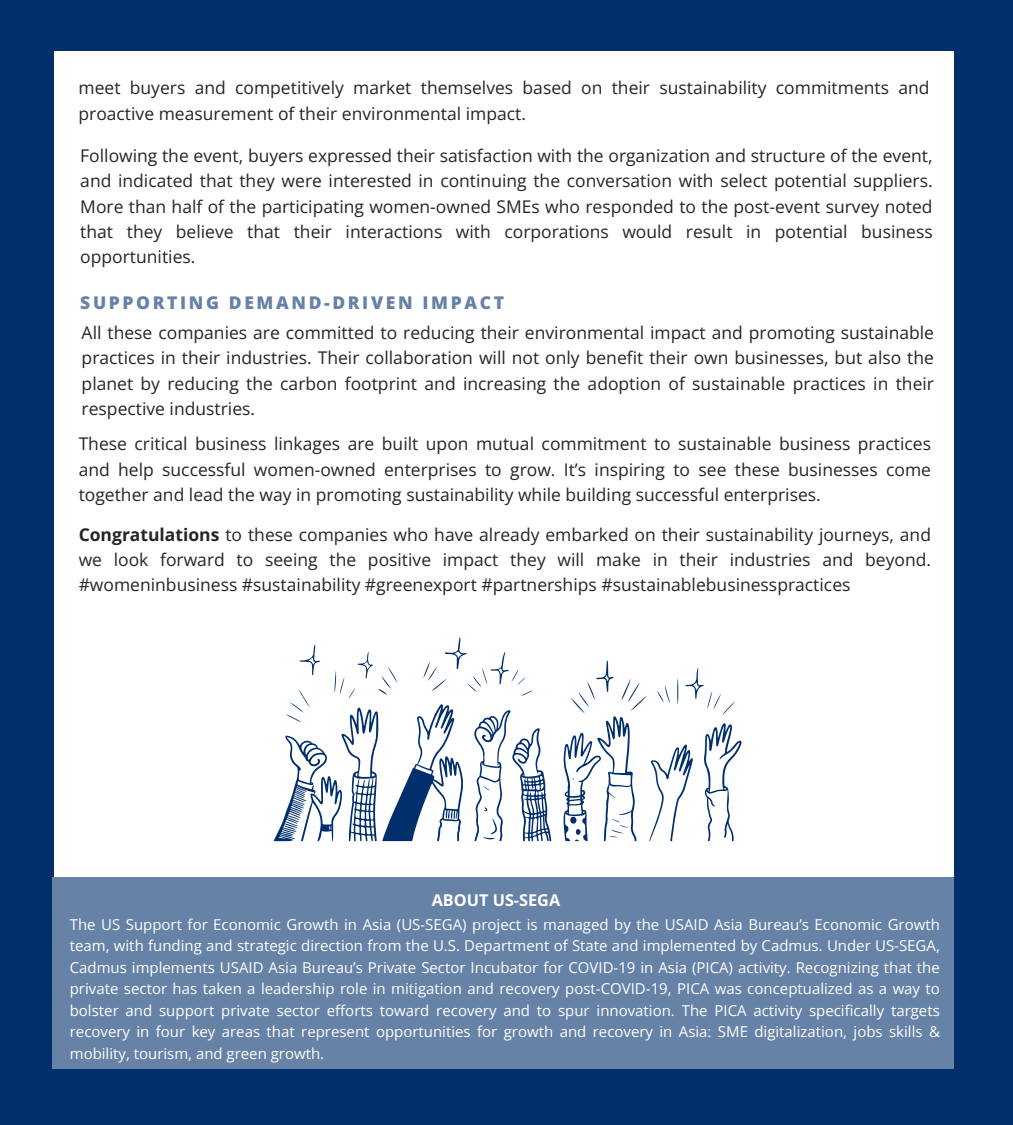
<style>
.page{position:relative;width:1013px;height:1125px;background:#fff}
.page>*{position:absolute;margin:0;border:0;box-sizing:border-box;transform-origin:0 0}
.t1{font:17.5px/25.2px "Open Sans";color:#252525;text-align:justify}
.t2{font:800 17.5px "Open Sans";letter-spacing:.15em;color:#6682a7}
.t3{font:700 16.25px "Open Sans";color:#fff}
.t4{font:15px/21.5px "Open Sans";color:#fff;text-align:justify}
.s1{font-weight:700}
</style>
<div class="page">
<div style="left:0;top:0;width:1012px;height:1125px;background:#002f6c"></div>
<div style="left:54px;top:52px;width:900px;height:898px;background:#fff"></div>
<div style="left:53px;top:877px;width:901px;height:192px;background:#6682a7"></div>
<svg style="left:274px;top:637px;width:277px;height:204px"></svg>
<svg style="left:563px;top:661px;width:178px;height:180px"></svg>
<p class="t1" style="left:78px;top:74px;width:852px;line-height:26.2px">meet buyers and competitively market themselves based on their sustainability commitments and proactive measurement of their environmental impact.</p>
<p class="t1" style="left:80px;top:143px;width:853px">Following the event, buyers expressed their satisfaction with the organization and structure of the event, and indicated that they were interested in continuing the conversation with select potential suppliers.<br>More than half of the participating women-owned SMEs who responded to the post-event survey noted that they believe that their interactions with corporations would result in potential business opportunities.</p>
<p class="t2" style="left:80px;top:291px;width:425px">SUPPORTING DEMAND-DRIVEN IMPACT</p>
<p class="t1" style="left:82px;top:320px;width:853px">All these companies are committed to reducing their environmental impact and promoting sustainable practices in their industries. Their collaboration will not only benefit their own businesses, but also the planet by reducing the carbon footprint and increasing the adoption of sustainable practices in their respective industries.</p>
<p class="t1" style="left:79px;top:431px;width:854px">These critical business linkages are built upon mutual commitment to sustainable business practices and help successful women-owned enterprises to grow. It’s inspiring to see these businesses come together and lead the way in promoting sustainability while building successful enterprises.</p>
<p class="t1" style="left:79px;top:521px;width:853px"><span class="s1">Congratulations</span> to these companies who have already embarked on their sustainability journeys, and we look forward to seeing the positive impact they will make in their industries and beyond. #womeninbusiness #sustainability #greenexport #partnerships #sustainablebusinesspractices</p>
<p class="t3" style="left:432px;top:889px;width:130px">ABOUT US-SEGA</p>
<p class="t4" style="left:70px;top:913px;width:871px">The US Support for Economic Growth in Asia (US-SEGA) project is managed by the USAID Asia Bureau’s Economic Growth team, with funding and strategic direction from the U.S. Department of State and implemented by Cadmus. Under US-SEGA, Cadmus implements USAID Asia Bureau’s Private Sector Incubator for COVID-19 in Asia (PICA) activity. Recognizing that the private sector has taken a leadership role in mitigation and recovery post-COVID-19, PICA was conceptualized as a way to bolster and support private sector efforts toward recovery and to spur innovation. The PICA activity specifically targets recovery in four key areas that represent opportunities for growth and recovery in Asia: SME digitalization, jobs skills &amp; mobility, tourism, and green growth.</p>
</div>
